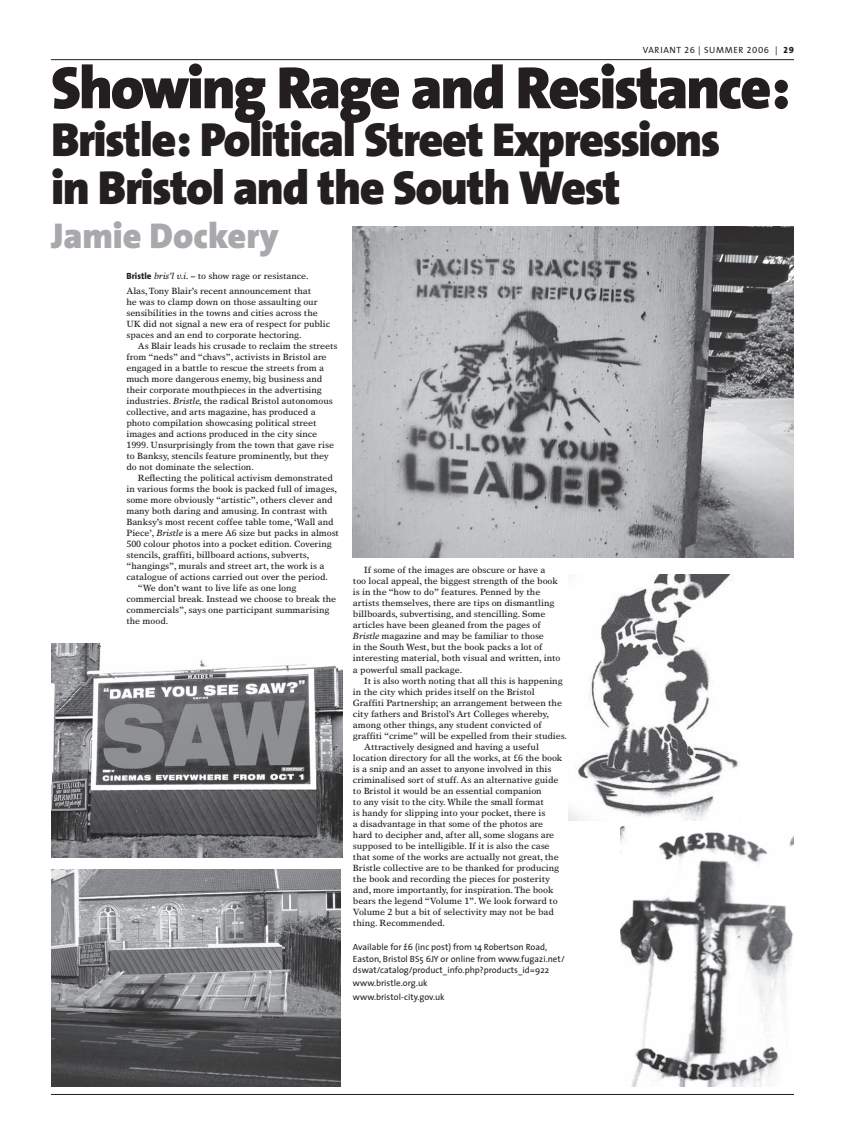
<style>
.page{position:relative;width:845px;height:1146px;background:#fff}
.page>*{position:absolute;margin:0;border:0;box-sizing:border-box;transform-origin:0 0}
.t1{font:900 60px "The Sans";letter-spacing:-.035em;color:#231f20}
.t2{font:900 48px/48px "The Sans";letter-spacing:-.035em;color:#231f20}
.t3{font:900 36px "The Sans";color:#a8a9ad}
.t4{font:9px/11px "Times Europa";letter-spacing:-.01em;color:#231f20}
.t5{font:9px/11px "The Sans";color:#231f20}
.t6{font:9px "The Sans Caps";letter-spacing:.075em;color:#231f20}
.s1{font-family:"The Sans Extra Bold Caps"}
.s2{font-family:"The Sans";font-weight:800}
.s3{font-style:italic}
</style>
<div class="page">
<hr style="left:51px;top:59px;width:743px;height:1px;background:#231f20">
<hr style="left:51px;top:1093px;width:743px;height:1px;background:#231f20">
<img style="left:51px;top:643px;width:291px;height:214px">
<img style="left:620px;top:826px;width:174px;height:260px">
<img style="left:51px;top:869px;width:289px;height:217px">
<img style="left:568px;top:574px;width:170px;height:246px">
<img style="left:353px;top:227px;width:441px;height:330px">
<p class="t6" style="left:643px;top:42px;width:153px">VARIANT 26 | SUMMER 2006 | <span class="s1">29</span></p>
<h1 class="t1" style="left:51px;top:37px;width:741px">Showing Rage and Resistance:</h1>
<h2 class="t2" style="left:51px;top:115px;width:670px">Bristle: Political Street Expressions in Bristol and the South West</h2>
<h3 class="t3" style="left:51px;top:205px;width:229px">Jamie Dockery</h3>
<p class="t4" style="left:126px;top:268px;width:186px;line-height:15px"><span class="s2">Bristle</span> <span class="s3">bris’l v.i.</span> – to show rage or resistance.<br>Alas, Tony Blair’s recent announcement that</p>
<p class="t4" style="left:126px;top:296px;width:205px">he was to clamp down on those assaulting our sensibilities in the towns and cities across the UK did not signal a new era of respect for public spaces and an end to corporate hectoring.</p>
<p class="t4" style="left:126px;top:340px;width:212px;text-indent:11px">As Blair leads his crusade to reclaim the streets from “neds” and “chavs”, activists in Bristol are engaged in a battle to rescue the streets from a much more dangerous enemy, big business and their corporate mouthpieces in the advertising industries. <span class="s3">Bristle</span>, the radical Bristol autonomous collective, and arts magazine, has produced a photo compilation showcasing political street images and actions produced in the city since 1999. Unsurprisingly from the town that gave rise to Banksy, stencils feature prominently, but they do not dominate the selection.</p>
<p class="t4" style="left:138px;top:472px;width:197px">Reflecting the political activism demonstrated</p>
<p class="t4" style="left:126px;top:483px;width:212px">in various forms the book is packed full of images,</p>
<p class="t4" style="left:126px;top:494px;width:208px">some more obviously “artistic”, others clever and</p>
<p class="t4" style="left:126px;top:505px;width:202px">many both daring and amusing. In contrast with</p>
<p class="t4" style="left:126px;top:516px;width:209px">Banksy’s most recent coffee table tome, ‘Wall and</p>
<p class="t4" style="left:126px;top:527px;width:214px">Piece’, <span class="s3">Bristle</span> is a mere A6 size but packs in almost</p>
<p class="t4" style="left:126px;top:538px;width:207px">500 colour photos into a pocket edition. Covering</p>
<p class="t4" style="left:126px;top:549px;width:184px">stencils, graffiti, billboard actions, subverts,</p>
<p class="t4" style="left:126px;top:560px;width:200px">“hangings”, murals and street art, the work is a</p>
<p class="t4" style="left:126px;top:571px;width:203px">catalogue of actions carried out over the period.</p>
<p class="t4" style="left:138px;top:582px;width:160px">“We don’t want to live life as one long</p>
<p class="t4" style="left:126px;top:593px;width:211px">commercial break. Instead we choose to break the</p>
<p class="t4" style="left:126px;top:604px;width:204px">commercials”, says one participant summarising</p>
<p class="t4" style="left:126px;top:615px;width:43px">the mood.</p>
<p class="t4" style="left:353px;top:564px;width:209px;text-indent:11px">If some of the images are obscure or have a too local appeal, the biggest strength of the book is in the “how to do” features. Penned by the artists themselves, there are tips on dismantling billboards, subvertising, and stencilling. Some articles have been gleaned from the pages of <span class="s3">Bristle</span> magazine and may be familiar to those<br>in the South West, but the book packs a lot of interesting material, both visual and written, into a powerful small package.</p>
<p class="t4" style="left:364px;top:674px;width:200px">It is also worth noting that all this is happening</p>
<p class="t4" style="left:353px;top:685px;width:183px">in the city which prides itself on the Bristol</p>
<p class="t4" style="left:353px;top:696px;width:210px">Graffiti Partnership; an arrangement between the</p>
<p class="t4" style="left:353px;top:707px;width:197px">city fathers and Bristol’s Art Colleges whereby,</p>
<p class="t4" style="left:353px;top:718px;width:190px">among other things, any student convicted of</p>
<p class="t4" style="left:353px;top:729px;width:216px">graffiti “crime” will be expelled from their studies.</p>
<p class="t4" style="left:364px;top:740px;width:176px">Attractively designed and having a useful</p>
<p class="t4" style="left:353px;top:751px;width:211px">location directory for all the works, at £6 the book</p>
<p class="t4" style="left:353px;top:762px;width:200px">is a snip and an asset to anyone involved in this</p>
<p class="t4" style="left:353px;top:773px;width:207px">criminalised sort of stuff. As an alternative guide</p>
<p class="t4" style="left:353px;top:784px;width:190px">to Bristol it would be an essential companion</p>
<p class="t4" style="left:353px;top:795px;width:192px">to any visit to the city. While the small format</p>
<p class="t4" style="left:353px;top:806px;width:194px">is handy for slipping into your pocket, there is</p>
<p class="t4" style="left:353px;top:817px;width:192px">a disadvantage in that some of the photos are</p>
<p class="t4" style="left:353px;top:828px;width:203px">hard to decipher and, after all, some slogans are</p>
<p class="t4" style="left:353px;top:839px;width:198px">supposed to be intelligible. If it is also the case</p>
<p class="t4" style="left:353px;top:850px;width:207px">that some of the works are actually not great, the</p>
<p class="t4" style="left:353px;top:861px;width:208px">Bristle collective are to be thanked for producing</p>
<p class="t4" style="left:353px;top:872px;width:199px">the book and recording the pieces for posterity</p>
<p class="t4" style="left:353px;top:883px;width:202px">and, more importantly, for inspiration. The book</p>
<p class="t4" style="left:353px;top:894px;width:206px">bears the legend “Volume 1”. We look forward to</p>
<p class="t4" style="left:353px;top:905px;width:202px">Volume 2 but a bit of selectivity may not be bad</p>
<p class="t4" style="left:353px;top:916px;width:94px">thing. Recommended.</p>
<p class="t5" style="left:353px;top:941px;width:213px">Available for £6 (inc post) from 14 Robertson Road,<br>Easton, Bristol BS5 6JY or online from www.fugazi.net/ dswat/catalog/product_info.php?products_id=922</p>
<p class="t5" style="left:353px;top:975px;width:93px;line-height:13.8px">www.bristle.org.uk www.bristol-city.gov.uk</p>
</div>
